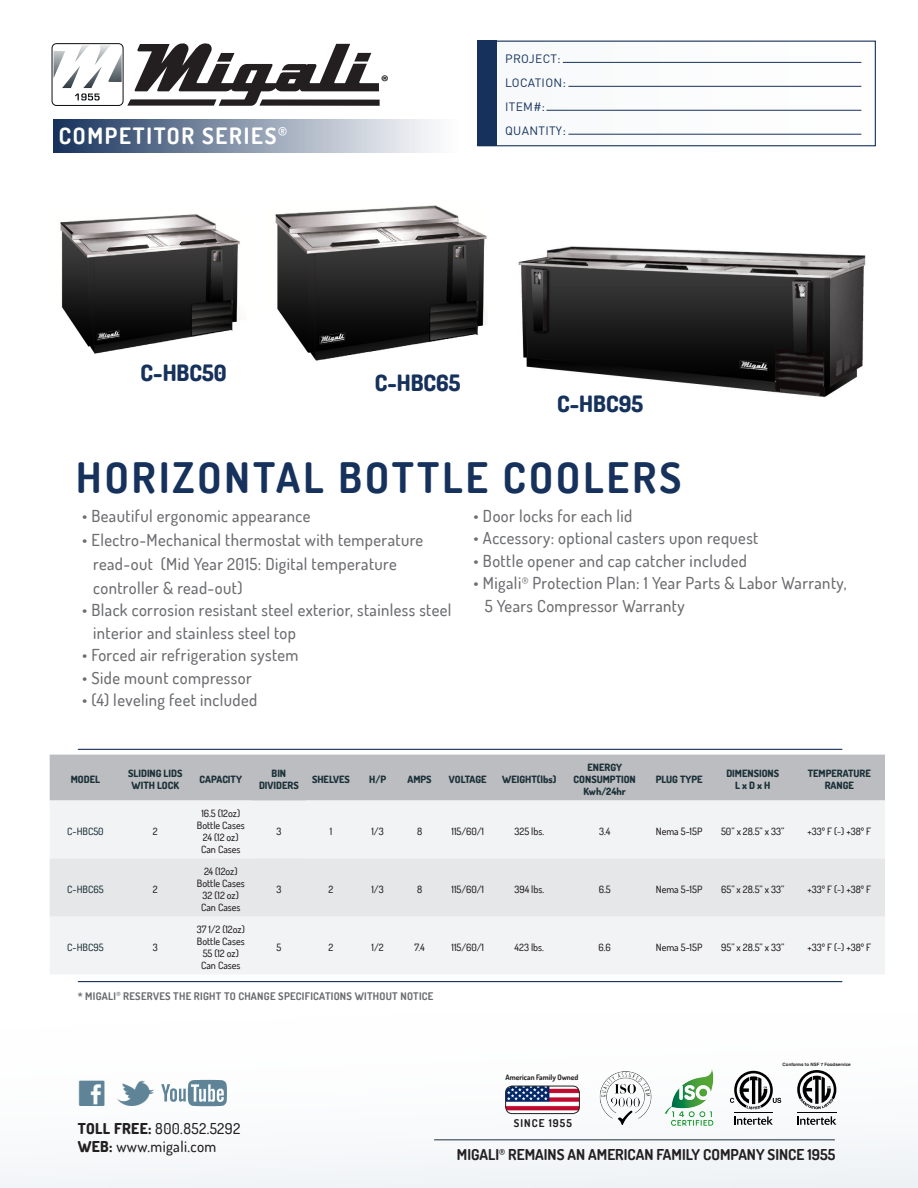
<style>
.page{position:relative;width:918px;height:1188px;background:#fff}
.page>*{position:absolute;margin:0;border:0;box-sizing:border-box;transform-origin:0 0}
.t1{font:45px "Social Logos";color:#5f8497}
.t2{font:700 42px "Dosis";letter-spacing:.075em;color:#16325c}
.t3{font:800 22.5px "Dosis";color:#16325c}
.t4{font:700 22.5px "Dosis";letter-spacing:.075em;color:#fff}
.t5{font:900 17.1px "Myriad Pro";color:#231f20}
.t6{font:500 16.5px/24px "Dosis";letter-spacing:.025em;color:#6c6d70}
.t7{font:700 15px "Dosis";color:#231f20}
.t8{font:500 15px "Dosis";letter-spacing:.025em;color:#231f20}
.t9{font:12px "DIN";letter-spacing:.025em;color:#16325c}
.t10{font:700 10.8px "Dosis";letter-spacing:.1em;color:#231f20}
.t11{font:700 10.5px "Dosis";letter-spacing:.025em;color:#6c6d70}
.t12{font:500 10.05px/12px "Dosis";color:#231f20;text-align:center}
.t13{font:800 10.05px/12px "Dosis";color:#1c3139;text-align:center}
.t14{font:500 10.05px "Dosis";color:#1c3139}
.t15{font:700 7.5px "Dosis";color:#231f20}
.t16{font:700 4.5px "Swiss 721 BT";color:#231f20}
.s1{color:#80a7b9}
.s2{font-weight:800}
</style>
<div class="page">
<div style="left:487px;top:41px;width:389px;height:105px;background:#f7f9fa"></div>
<div style="left:0;top:1015px;width:918px;height:173px;background:#fbfcfc"></div>
<div style="left:52px;top:43px;width:71px;height:63px;border:1px solid #0b0d10;border-radius:5px"></div>
<svg style="left:127px;top:43px;width:253px;height:63px"></svg>
<img style="left:54px;top:45px;width:68px;height:43px">
<svg style="left:75px;top:93px;width:25px;height:7px"></svg>
<img style="left:60px;top:214px;width:180px;height:140px">
<img style="left:518px;top:246px;width:348px;height:151px">
<img style="left:275px;top:206px;width:212px;height:155px">
<hr style="left:78px;top:749px;width:764px;height:1px;background:#16325c">
<hr style="left:78px;top:981px;width:764px;height:1px;background:#16325c">
<svg style="left:161px;top:1080px;width:66px;height:26px"></svg>
<div style="left:50px;top:755px;width:835px;height:46px;background:#bcbdc0"></div>
<div style="left:50px;top:801px;width:835px;height:173px;background:#f2f3f4"></div>
<div style="left:252px;top:801px;width:54px;height:58px;background:#f2f3f4"></div>
<div style="left:50px;top:859px;width:835px;height:57px;background:#e6e7e9"></div>
<div style="left:53px;top:119px;width:406px;height:34px;background:linear-gradient(to right,#1b365f,#fff)"></div>
<hr style="left:563px;top:62px;width:298px;height:1px;background:#16325c">
<hr style="left:568px;top:86px;width:293px;height:1px;background:#16325c">
<hr style="left:546px;top:110px;width:315px;height:1px;background:#16325c">
<hr style="left:568px;top:134px;width:293px;height:1px;background:#16325c">
<div style="left:477px;top:41px;width:399px;height:105px;border:1px solid #16325c"></div>
<div style="left:477px;top:41px;width:20px;height:105px;background:#16325c"></div>
<hr style="left:434px;top:1139px;width:401px;height:1px;background:#1c3139">
<svg style="left:734px;top:1116px;width:39px;height:9px"></svg>
<hr style="left:734px;top:1112px;width:39px;height:1px;background:#000">
<svg style="left:730px;top:1071px;width:51px;height:38px"></svg>
<svg style="left:797px;top:1116px;width:39px;height:9px"></svg>
<hr style="left:797px;top:1112px;width:39px;height:1px;background:#000">
<svg style="left:797px;top:1070px;width:39px;height:40px"></svg>
<img style="left:599px;top:1071px;width:53px;height:54px">
<img style="left:664px;top:1069px;width:50px;height:57px">
<img style="left:506px;top:1086px;width:73px;height:28px">
<div style="left:505px;top:1086px;width:75px;height:28px;border:1px solid #231f20;border-radius:7px"></div>
<p class="t4" style="left:59px;top:121px;width:230px">COMPETITOR SERIES<sup>®</sup></p>
<p class="t3" style="left:141px;top:358px;width:87px">C-HBC50</p>
<p class="t5" style="left:381px;top:70px;width:10px">®</p>
<p class="t9" style="left:505px;top:51px;width:57px">PROJECT:</p>
<p class="t9" style="left:505px;top:75px;width:62px">LOCATION:</p>
<p class="t9" style="left:505px;top:99px;width:41px">ITEM#:</p>
<p class="t9" style="left:505px;top:123px;width:62px">QUANTITY:</p>
<p class="t3" style="left:375px;top:368px;width:87px">C-HBC65</p>
<p class="t3" style="left:557px;top:390px;width:87px">C-HBC95</p>
<p class="t2" style="left:76px;top:450px;width:607px">HORIZONTAL BOTTLE COOLERS</p>
<p class="t6" style="left:82px;top:503px;width:230px">• Beautiful ergonomic appearance</p>
<p class="t6" style="left:93px;top:527px;width:332px;text-indent:-11px">• Electro-Mechanical thermostat with temperature read-out (Mid Year 2015: Digital temperature</p>
<p class="t6" style="left:93px;top:575px;width:151px">controller &amp; read-out)</p>
<p class="t6" style="left:93px;top:599px;width:360px;line-height:22.5px;text-indent:-11px">• Black corrosion resistant steel exterior, stainless steel interior and stainless steel top</p>
<p class="t6" style="left:82px;top:643px;width:218px">• Forced air refrigeration system</p>
<p class="t6" style="left:82px;top:665px;width:171px">• Side mount compressor</p>
<p class="t6" style="left:82px;top:688px;width:177px">• (4) leveling feet included</p>
<p class="t6" style="left:474px;top:503px;width:160px">• Door locks for each lid</p>
<p class="t6" style="left:474px;top:526px;width:286px">• Accessory: optional casters upon request</p>
<p class="t6" style="left:474px;top:548px;width:275px">• Bottle opener and cap catcher included</p>
<p class="t6" style="left:474px;top:571px;width:375px">• Migali<sup>®</sup> Protection Plan: 1 Year Parts &amp; Labor Warranty,</p>
<p class="t6" style="left:485px;top:593px;width:201px">5 Years Compressor Warranty</p>
<p class="t13" style="left:71px;top:773px;width:31px">MODEL</p>
<p class="t13" style="left:128px;top:767px;width:56px">SLIDING LIDS</p>
<p class="t13" style="left:132px;top:779px;width:49px">WITH LOCK</p>
<p class="t13" style="left:200px;top:773px;width:44px">CAPACITY</p>
<p class="t13" style="left:272px;top:767px;width:16px">BIN</p>
<p class="t13" style="left:259px;top:779px;width:41px">DIVIDERS</p>
<p class="t13" style="left:312px;top:773px;width:39px">SHELVES</p>
<p class="t13" style="left:369px;top:773px;width:18px">H/P</p>
<p class="t13" style="left:408px;top:773px;width:26px">AMPS</p>
<p class="t13" style="left:449px;top:773px;width:39px">VOLTAGE</p>
<p class="t13" style="left:502px;top:773px;width:56px">WEIGHT(lbs)</p>
<p class="t13" style="left:587px;top:761px;width:36px">ENERGY</p>
<p class="t13" style="left:574px;top:773px;width:64px">CONSUMPTION</p>
<p class="t13" style="left:584px;top:785px;width:44px">Kwh/24hr</p>
<p class="t13" style="left:656px;top:773px;width:48px">PLUG TYPE</p>
<p class="t13" style="left:726px;top:767px;width:54px">DIMENSIONS</p>
<p class="t13" style="left:735px;top:779px;width:37px">L x D x H</p>
<p class="t13" style="left:808px;top:767px;width:65px">TEMPERATURE<br>RANGE</p>
<p class="t14" style="left:67px;top:824px;width:38px">C-HBC50</p>
<p class="t12" style="left:153px;top:825px;width:6px">2</p>
<p class="t12" style="left:197px;top:807px;width:49px">16.5 (12oz)<br>Bottle Cases<br>24 (12 oz)</p>
<p class="t12" style="left:201px;top:843px;width:41px">Can Cases</p>
<p class="t12" style="left:276px;top:825px;width:6px">3</p>
<p class="t12" style="left:330px;top:825px;width:4px">1</p>
<p class="t12" style="left:372px;top:825px;width:14px">1/3</p>
<p class="t12" style="left:417px;top:825px;width:7px">8</p>
<p class="t12" style="left:452px;top:825px;width:34px">115/60/1</p>
<p class="t12" style="left:514px;top:825px;width:31px">325 lbs.</p>
<p class="t12" style="left:599px;top:825px;width:13px">3.4</p>
<p class="t12" style="left:656px;top:825px;width:48px">Nema 5-15P</p>
<p class="t12" style="left:721px;top:825px;width:65px">50” x 28.5” x 33”</p>
<p class="t12" style="left:807px;top:825px;width:65px">+33º F (~) +38º F</p>
<p class="t14" style="left:67px;top:882px;width:38px">C-HBC65</p>
<p class="t12" style="left:153px;top:883px;width:6px">2</p>
<p class="t12" style="left:197px;top:865px;width:49px">24 (12oz)<br>Bottle Cases<br>32 (12 oz)</p>
<p class="t12" style="left:201px;top:901px;width:41px">Can Cases</p>
<p class="t12" style="left:276px;top:883px;width:6px">3</p>
<p class="t12" style="left:329px;top:883px;width:6px">2</p>
<p class="t12" style="left:372px;top:883px;width:14px">1/3</p>
<p class="t12" style="left:417px;top:883px;width:7px">8</p>
<p class="t12" style="left:452px;top:883px;width:34px">115/60/1</p>
<p class="t12" style="left:514px;top:883px;width:31px">394 lbs.</p>
<p class="t12" style="left:599px;top:883px;width:13px">6.5</p>
<p class="t12" style="left:656px;top:883px;width:48px">Nema 5-15P</p>
<p class="t12" style="left:721px;top:883px;width:65px">65” x 28.5” x 33”</p>
<p class="t12" style="left:807px;top:883px;width:65px">+33º F (~) +38º F</p>
<p class="t14" style="left:67px;top:940px;width:38px">C-HBC95</p>
<p class="t12" style="left:153px;top:941px;width:6px">3</p>
<p class="t12" style="left:197px;top:923px;width:50px">37 1/2 (12oz)<br>Bottle Cases<br>55 (12 oz)</p>
<p class="t12" style="left:201px;top:959px;width:41px">Can Cases</p>
<p class="t12" style="left:276px;top:941px;width:6px">5</p>
<p class="t12" style="left:329px;top:941px;width:6px">2</p>
<p class="t12" style="left:372px;top:941px;width:14px">1/2</p>
<p class="t12" style="left:414px;top:941px;width:12px">7.4</p>
<p class="t12" style="left:452px;top:941px;width:34px">115/60/1</p>
<p class="t12" style="left:515px;top:941px;width:31px">423 lbs.</p>
<p class="t12" style="left:599px;top:941px;width:14px">6.6</p>
<p class="t12" style="left:656px;top:941px;width:48px">Nema 5-15P</p>
<p class="t12" style="left:721px;top:941px;width:65px">95” x 28.5” x 33”</p>
<p class="t12" style="left:807px;top:941px;width:65px">+33º F (~) +38º F</p>
<p class="t11" style="left:78px;top:989px;width:357px">* MIGALI<sup>®</sup> RESERVES THE RIGHT TO CHANGE SPECIFICATIONS WITHOUT NOTICE</p>
<p class="t1" style="left:75px;top:1074px;width:176px">CM <span class="s1">W</span></p>
<p class="t8" style="left:78px;top:1119px;width:164px"><span class="s2">TOLL FREE:</span> 800.852.5292</p>
<p class="t8" style="left:78px;top:1137px;width:140px"><span class="s2">WEB:</span> www.migali.com</p>
<p class="t15" style="left:505px;top:1072px;width:74px">American Family Owned</p>
<p class="t10" style="left:514px;top:1116px;width:60px">SINCE 1955</p>
<p class="t16" style="left:783px;top:1061px;width:70px">Conforms to NSF 7 Foodservice</p>
<p class="t7" style="left:457px;top:1145px;width:380px">MIGALI<sup>®</sup> REMAINS AN AMERICAN FAMILY COMPANY SINCE 1955</p>
</div>
